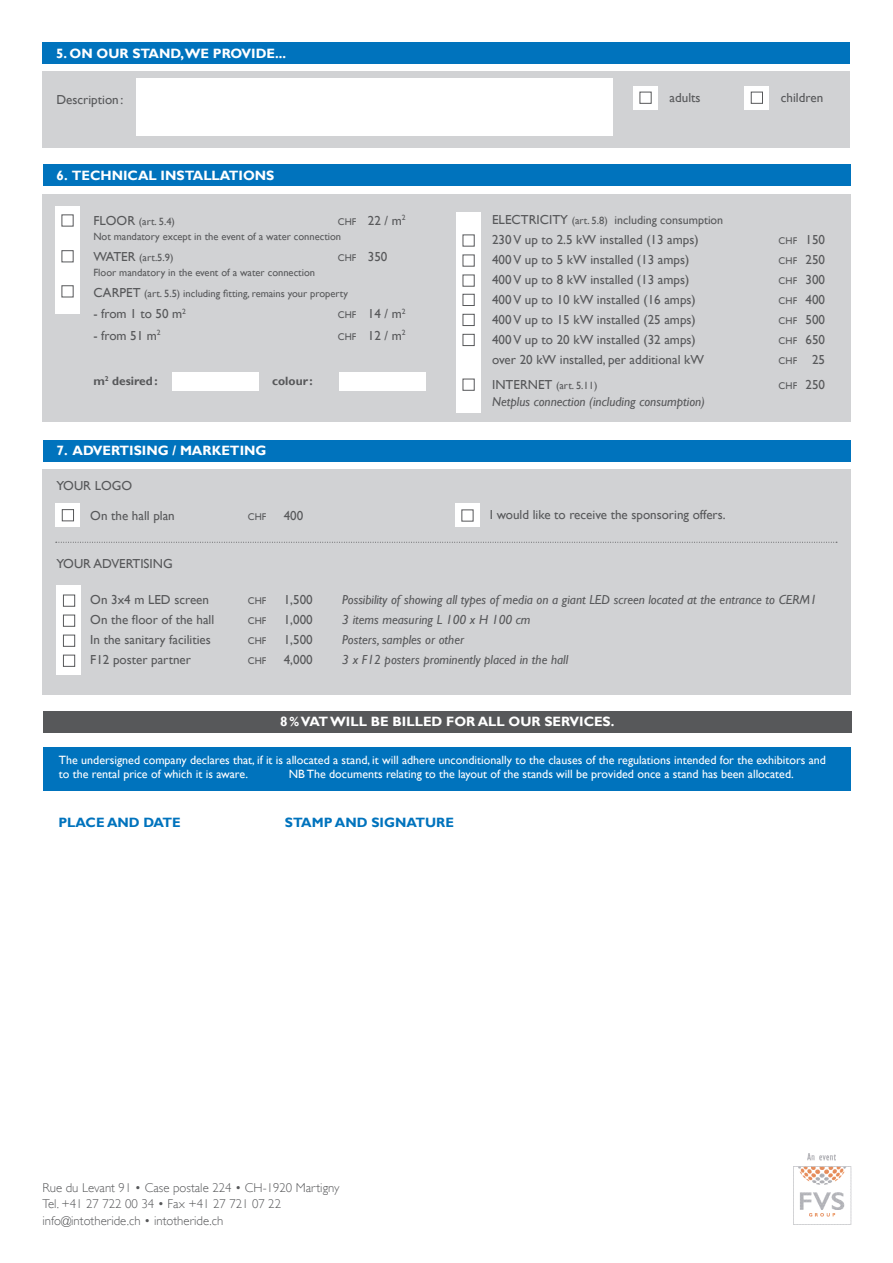
<style>
.page{position:relative;width:893px;height:1263px;background:#fff}
.page>*{position:absolute;margin:0;border:0;box-sizing:border-box;transform-origin:0 0}
.t1{font:700 13.5px "Gill Sans";color:#fff}
.t2{font:700 13.5px "Gill Sans";color:#0073bd}
.t3{font:13.05px "Gill Sans";color:#57585a}
.t4{font:italic 13.05px "Gill Sans";color:#57585a}
.t5{font:300 12.75px/16.5px "Gill Sans";color:#57585a}
.t6{font:12px/14.4px "Gill Sans";color:#fff}
.t7{font:12px "Gill Sans";color:#57585a}
.t8{font:700 12px "Gill Sans";color:#57585a}
.t9{font:10.5px/21px "Gill Sans";color:#57585a}
.t10{font:10.5px/21px "Gill Sans";color:#57585a}
.t11{font:9.75px "Gill Sans";color:#57585a}
.s1{font-size:13.05px}
.s2{font-size:9.75px}
.s3{font-style:inherit}
.s4{font-size:10.5px}
</style>
<div class="page">
<div style="left:43px;top:747px;width:808px;height:44px;background:#0073bd"></div>
<div style="left:43px;top:194px;width:808px;height:228px;background:#d1d2d4"></div>
<div style="left:43px;top:165px;width:808px;height:21px;background:#0073bd"></div>
<div style="left:55px;top:207px;width:25px;height:107px;background:#fff"></div>
<div style="left:456px;top:213px;width:25px;height:200px;background:#fff"></div>
<div style="left:173px;top:372px;width:86px;height:18px;background:#fff"></div>
<div style="left:340px;top:372px;width:86px;height:18px;background:#fff"></div>
<div style="left:463px;top:234px;width:12px;height:12px;border:1px solid #57585a"></div>
<div style="left:463px;top:255px;width:12px;height:12px;border:1px solid #57585a"></div>
<div style="left:463px;top:275px;width:12px;height:12px;border:1px solid #57585a"></div>
<div style="left:463px;top:294px;width:12px;height:12px;border:1px solid #57585a"></div>
<div style="left:463px;top:314px;width:12px;height:12px;border:1px solid #57585a"></div>
<div style="left:463px;top:334px;width:12px;height:12px;border:1px solid #57585a"></div>
<div style="left:62px;top:214px;width:12px;height:12px;border:1px solid #57585a"></div>
<div style="left:62px;top:250px;width:12px;height:12px;border:1px solid #57585a"></div>
<div style="left:62px;top:285px;width:12px;height:12px;border:1px solid #57585a"></div>
<div style="left:463px;top:379px;width:12px;height:12px;border:1px solid #57585a"></div>
<div style="left:43px;top:469px;width:808px;height:226px;background:#d1d2d4"></div>
<div style="left:43px;top:440px;width:808px;height:21px;background:#0073bd"></div>
<div style="left:57px;top:585px;width:24px;height:90px;background:#fff"></div>
<div style="left:55px;top:503px;width:25px;height:24px;background:#fff"></div>
<div style="left:62px;top:509px;width:12px;height:12px;border:1px solid #57585a"></div>
<div style="left:455px;top:504px;width:24px;height:23px;background:#fff"></div>
<div style="left:461px;top:509px;width:12px;height:12px;border:1px solid #57585a"></div>
<div style="left:63px;top:595px;width:12px;height:12px;border:1px solid #57585a"></div>
<div style="left:63px;top:615px;width:12px;height:12px;border:1px solid #57585a"></div>
<div style="left:63px;top:635px;width:12px;height:12px;border:1px solid #57585a"></div>
<div style="left:63px;top:655px;width:12px;height:12px;border:1px solid #57585a"></div>
<div style="left:43px;top:711px;width:809px;height:22px;background:#57585a"></div>
<div style="left:43px;top:71px;width:807px;height:76px;background:#d1d2d4"></div>
<div style="left:136px;top:79px;width:476px;height:57px;background:#fff"></div>
<div style="left:43px;top:43px;width:807px;height:21px;background:#0073bd"></div>
<div style="left:633px;top:86px;width:25px;height:24px;background:#fff"></div>
<div style="left:745px;top:86px;width:24px;height:24px;background:#fff"></div>
<div style="left:640px;top:92px;width:12px;height:12px;border:1px solid #57585a"></div>
<div style="left:751px;top:92px;width:12px;height:12px;border:1px solid #57585a"></div>
<svg style="left:56px;top:542px;width:781px;height:1px"></svg>
<img style="left:793px;top:1153px;width:59px;height:71px">
<p class="t1" style="left:56px;top:45px;width:232px">5. ON OUR STAND,WE PROVIDE...</p>
<p class="t3" style="left:57px;top:92px;width:68px">Description:</p>
<p class="t3" style="left:670px;top:90px;width:32px">adults</p>
<p class="t3" style="left:781px;top:90px;width:44px">children</p>
<p class="t1" style="left:57px;top:167px;width:219px">6. TECHNICAL INSTALLATIONS</p>
<p class="t9" style="left:93px;top:211px;width:83px"><span class="s1">FLOOR</span> (art. 5.4)</p>
<p class="t3" style="left:338px;top:213px;width:69px"><span class="s2">CHF</span> 22 / m<sup>2</sup></p>
<p class="t10" style="left:93px;top:225px;width:249px">Not mandatory except in the event of a water connection<br><span class="s1">WATER</span> <span class="s3">(art.5.9)</span></p>
<p class="t11" style="left:338px;top:252px;width:51px">CHF <span class="s1">350</span></p>
<p class="t9" style="left:93px;top:262px;width:256px"><span class="s3">Floor mandatory in the event of a water connection<br></span><span class="s1">CARPET</span> (art. 5.5) including fitting, remains your property</p>
<p class="t3" style="left:93px;top:306px;width:94px">- from 1 to 50 m<sup>2</sup></p>
<p class="t3" style="left:338px;top:306px;width:69px"><span class="s2">CHF</span> 14 / m<sup>2</sup></p>
<p class="t3" style="left:93px;top:328px;width:69px">- from 51 m<sup>2</sup></p>
<p class="t3" style="left:338px;top:328px;width:69px"><span class="s2">CHF</span> 12 / m<sup>2</sup></p>
<p class="t8" style="left:93px;top:374px;width:66px">m<sup>2</sup> desired:</p>
<p class="t8" style="left:272px;top:374px;width:42px">colour :</p>
<p class="t1" style="left:57px;top:442px;width:211px">7. ADVERTISING / MARKETING</p>
<p class="t3" style="left:56px;top:478px;width:77px">YOUR LOGO</p>
<p class="t3" style="left:90px;top:508px;width:86px">On the hall plan</p>
<p class="t11" style="left:248px;top:511px;width:20px">CHF</p>
<p class="t3" style="left:284px;top:508px;width:21px">400</p>
<p class="t3" style="left:56px;top:556px;width:118px">YOUR ADVERTISING</p>
<p class="t7" style="left:492px;top:213px;width:233px"><span class="s1">ELECTRICITY</span> <span class="s4">(art. 5.8)</span> including consumption</p>
<p class="t3" style="left:492px;top:232px;width:208px">230 V up to 2.5 kW installed (13 amps)</p>
<p class="t11" style="left:779px;top:235px;width:48px">CHF <span class="s1">150</span></p>
<p class="t3" style="left:492px;top:252px;width:199px">400 V up to 5 kW installed (13 amps)</p>
<p class="t11" style="left:779px;top:255px;width:48px">CHF <span class="s1">250</span></p>
<p class="t3" style="left:492px;top:272px;width:199px">400 V up to 8 kW installed (13 amps)</p>
<p class="t11" style="left:779px;top:275px;width:48px">CHF <span class="s1">300</span></p>
<p class="t3" style="left:492px;top:292px;width:205px">400 V up to 10 kW installed (16 amps)</p>
<p class="t11" style="left:779px;top:295px;width:48px">CHF <span class="s1">400</span></p>
<p class="t3" style="left:492px;top:312px;width:205px">400 V up to 15 kW installed (25 amps)</p>
<p class="t11" style="left:779px;top:315px;width:48px">CHF <span class="s1">500</span></p>
<p class="t3" style="left:492px;top:332px;width:205px">400 V up to 20 kW installed (32 amps)</p>
<p class="t11" style="left:779px;top:335px;width:48px">CHF <span class="s1">650</span></p>
<p class="t3" style="left:492px;top:352px;width:213px">over 20 kW installed, per additional kW</p>
<p class="t11" style="left:779px;top:355px;width:48px">CHF <span class="s1">25</span></p>
<p class="t9" style="left:492px;top:375px;width:107px"><span class="s1">INTERNET</span> (art. 5.11)</p>
<p class="t11" style="left:779px;top:380px;width:48px">CHF <span class="s1">250</span></p>
<p class="t4" style="left:492px;top:394px;width:214px">Netplus connection (including consumption)</p>
<p class="t3" style="left:490px;top:507px;width:237px">I would like to receive the sponsoring offers.</p>
<p class="t3" style="left:90px;top:592px;width:120px">On 3x4 m LED screen</p>
<p class="t11" style="left:248px;top:595px;width:20px">CHF</p>
<p class="t3" style="left:284px;top:592px;width:30px">1,500</p>
<p class="t4" style="left:342px;top:592px;width:476px">Possibility of showing all types of media on a giant LED screen located at the entrance to CERM1</p>
<p class="t3" style="left:90px;top:612px;width:126px">On the floor of the hall</p>
<p class="t11" style="left:248px;top:615px;width:20px">CHF</p>
<p class="t3" style="left:284px;top:612px;width:30px">1,000</p>
<p class="t4" style="left:342px;top:611px;width:190px">3 items measuring L 100 x H 100 cm</p>
<p class="t3" style="left:90px;top:632px;width:122px">In the sanitary facilities</p>
<p class="t11" style="left:248px;top:635px;width:20px">CHF</p>
<p class="t3" style="left:284px;top:631px;width:30px">1,500</p>
<p class="t4" style="left:342px;top:631px;width:123px">Posters, samples or other</p>
<p class="t3" style="left:90px;top:651px;width:102px">F12 poster partner</p>
<p class="t11" style="left:248px;top:654px;width:20px">CHF</p>
<p class="t3" style="left:284px;top:651px;width:30px">4,000</p>
<p class="t4" style="left:342px;top:651px;width:227px">3 x F12 posters prominently placed in the hall</p>
<p class="t1" style="left:280px;top:713px;width:336px">8% VAT WILL BE BILLED FOR ALL OUR SERVICES.</p>
<p class="t6" style="left:59px;top:753px;width:769px">The undersigned company declares that, if it is allocated a stand, it will adhere unconditionally to the clauses of the regulations intended for the exhibitors and to the rental price of which it is aware.</p>
<p class="t6" style="left:289px;top:767px;width:506px">NB The documents relating to the layout of the stands will be provided once a stand has been allocated.</p>
<p class="t2" style="left:58px;top:814px;width:124px">PLACE AND DATE</p>
<p class="t2" style="left:285px;top:814px;width:170px">STAMP AND SIGNATURE</p>
<p class="t5" style="left:43px;top:1179px;width:298px">Rue du Levant 91 • Case postale 224 • CH-1920 Martigny<br>Tel. +41 27 722 00 34 • Fax +41 27 721 07 22 info@intotheride.ch • intotheride.ch</p>
</div>
